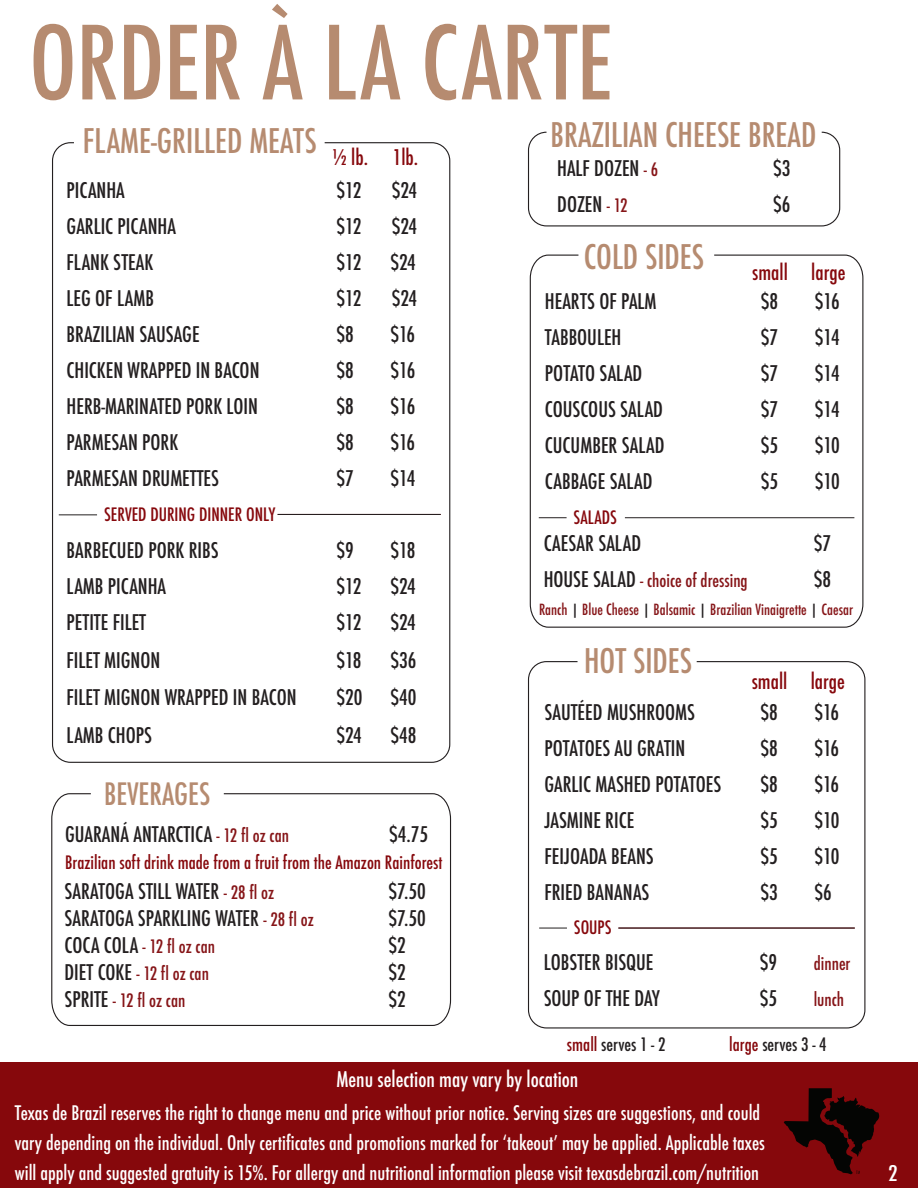
<style>
.page{position:relative;width:918px;height:1188px;background:#fff}
.page>*{position:absolute;margin:0;border:0;box-sizing:border-box;transform-origin:0 0}
.t1{font:500 condensed 99px "Futura";color:#b68b70}
.t2{font:500 condensed 33px "Futura";color:#b68b70}
.t3{font:500 condensed 30px "Futura";color:#b68b70}
.t4{font:500 condensed 21px "Futura";color:#231f20}
.t5{font:500 condensed 21px "Futura";color:#fff}
.t6{font:500 condensed 21px "Futura";color:#86080c}
.t7{font:500 condensed 21px "Futura";color:#fff;scale:1.1 1}
.t8{font:500 condensed 19.5px/30px "Futura";color:#fff}
.t9{font:500 condensed 18px "Futura";color:#861518}
.t10{font:500 condensed 18px "Futura";color:#86080c}
.t11{font:500 condensed 18px "Futura";color:#231f20}
.t12{font:500 condensed 15px "Futura";color:#861518}
.s1{font-size:18px;color:#861518}
.s2{font-size:21px;color:#231f20}
.s3{color:#231f20}
.s4{color:#86080c}
</style>
<div class="page">
<div style="left:0;top:1062px;width:918px;height:126px;background:#86080c"></div>
<svg style="left:784px;top:1088px;width:95px;height:86px"></svg>
<hr style="left:278px;top:514px;width:163px;height:1px;background:#231f20">
<hr style="left:618px;top:928px;width:237px;height:1px;background:#231f20">
<div style="left:528px;top:661px;width:337px;height:368px;border:1px solid #231f20;border-radius:18px"></div>
<svg style="left:529px;top:254px;width:335px;height:374px"></svg>
<div style="left:528px;top:132px;width:312px;height:94px;border:1px solid #231f20;border-radius:18px"></div>
<svg style="left:51px;top:793px;width:401px;height:233px"></svg>
<hr style="left:59px;top:515px;width:38px;height:1px;background:#231f20">
<svg style="left:539px;top:928px;width:28px;height:1px"></svg>
<hr style="left:625px;top:517px;width:229px;height:1px;background:#231f20">
<svg style="left:539px;top:517px;width:28px;height:1px"></svg>
<h1 class="t1" style="left:29px;top:4px;width:585px">ORDER À LA CARTE</h1>
<h2 class="t2" style="left:83px;top:121px;width:235px">FLAME-GRILLED MEATS</h2>
<p class="t4" style="left:67px;top:178px;width:60px">PICANHA</p>
<p class="t4" style="left:337px;top:178px;width:26px">$12</p>
<p class="t4" style="left:392px;top:178px;width:27px">$24</p>
<p class="t4" style="left:67px;top:214px;width:111px">GARLIC PICANHA</p>
<p class="t4" style="left:337px;top:214px;width:26px">$12</p>
<p class="t4" style="left:392px;top:214px;width:27px">$24</p>
<p class="t4" style="left:67px;top:250px;width:88px">FLANK STEAK</p>
<p class="t4" style="left:337px;top:250px;width:26px">$12</p>
<p class="t4" style="left:391px;top:250px;width:27px">$24</p>
<p class="t4" style="left:67px;top:286px;width:89px">LEG OF LAMB</p>
<p class="t4" style="left:337px;top:286px;width:26px">$12</p>
<p class="t4" style="left:392px;top:286px;width:27px">$24</p>
<p class="t4" style="left:67px;top:322px;width:135px">BRAZILIAN SAUSAGE</p>
<p class="t4" style="left:337px;top:322px;width:19px">$8</p>
<p class="t4" style="left:391px;top:322px;width:26px">$16</p>
<p class="t4" style="left:67px;top:358px;width:194px">CHICKEN WRAPPED IN BACON</p>
<p class="t4" style="left:337px;top:358px;width:19px">$8</p>
<p class="t4" style="left:391px;top:358px;width:26px">$16</p>
<p class="t4" style="left:67px;top:394px;width:193px">HERB-MARINATED PORK LOIN</p>
<p class="t4" style="left:337px;top:394px;width:19px">$8</p>
<p class="t4" style="left:391px;top:394px;width:26px">$16</p>
<p class="t4" style="left:67px;top:430px;width:113px">PARMESAN PORK</p>
<p class="t4" style="left:337px;top:430px;width:19px">$8</p>
<p class="t4" style="left:391px;top:430px;width:26px">$16</p>
<p class="t4" style="left:67px;top:466px;width:154px">PARMESAN DRUMETTES</p>
<p class="t4" style="left:337px;top:466px;width:19px">$7</p>
<p class="t4" style="left:391px;top:466px;width:26px">$14</p>
<p class="t6" style="left:332px;top:145px;width:88px">½ lb. 1lb.</p>
<p class="t10" style="left:104px;top:503px;width:173px">SERVED DURING DINNER ONLY</p>
<p class="t4" style="left:67px;top:538px;width:154px">BARBECUED PORK RIBS</p>
<p class="t4" style="left:337px;top:538px;width:19px">$9</p>
<p class="t4" style="left:391px;top:538px;width:26px">$18</p>
<p class="t4" style="left:67px;top:574px;width:101px">LAMB PICANHA</p>
<p class="t4" style="left:337px;top:574px;width:26px">$12</p>
<p class="t4" style="left:391px;top:574px;width:27px">$24</p>
<p class="t4" style="left:67px;top:610px;width:81px">PETITE FILET</p>
<p class="t4" style="left:337px;top:610px;width:26px">$12</p>
<p class="t4" style="left:391px;top:610px;width:27px">$24</p>
<p class="t4" style="left:67px;top:647px;width:95px">FILET MIGNON</p>
<p class="t4" style="left:337px;top:647px;width:26px">$18</p>
<p class="t4" style="left:391px;top:647px;width:28px">$36</p>
<p class="t4" style="left:67px;top:685px;width:231px">FILET MIGNON WRAPPED IN BACON</p>
<p class="t4" style="left:337px;top:685px;width:28px">$20</p>
<p class="t4" style="left:391px;top:685px;width:28px">$40</p>
<p class="t4" style="left:67px;top:722px;width:87px">LAMB CHOPS</p>
<p class="t4" style="left:337px;top:722px;width:27px">$24</p>
<p class="t4" style="left:391px;top:722px;width:28px">$48</p>
<h3 class="t3" style="left:104px;top:776px;width:108px">BEVERAGES</h3>
<p class="t4" style="left:65px;top:822px;width:226px">GUARANÁ ANTARCTICA <span class="s1">- 12 fl oz can</span></p>
<p class="t4" style="left:389px;top:822px;width:41px">$4.75</p>
<p class="t10" style="left:65px;top:852px;width:379px">Brazilian soft drink made from a fruit from the Amazon Rainforest</p>
<p class="t4" style="left:65px;top:879px;width:211px">SARATOGA STILL WATER <span class="s1">- 28 fl oz</span></p>
<p class="t4" style="left:389px;top:879px;width:39px">$7.50</p>
<p class="t4" style="left:65px;top:906px;width:251px">SARATOGA SPARKLING WATER <span class="s1">- 28 fl oz</span></p>
<p class="t4" style="left:389px;top:906px;width:39px">$7.50</p>
<p class="t9" style="left:65px;top:936px;width:152px"><span class="s2">COCA COLA</span> - 12 fl oz can</p>
<p class="t4" style="left:389px;top:933px;width:19px">$2</p>
<p class="t9" style="left:65px;top:963px;width:146px"><span class="s2">DIET COKE</span> - 12 fl oz can</p>
<p class="t4" style="left:389px;top:960px;width:19px">$2</p>
<p class="t9" style="left:65px;top:990px;width:122px"><span class="s2">SPRITE</span> - 12 fl oz can</p>
<p class="t4" style="left:389px;top:987px;width:19px">$2</p>
<h2 class="t2" style="left:551px;top:115px;width:267px">BRAZILIAN CHEESE BREAD</h2>
<p class="t4" style="left:557px;top:155px;width:102px">HALF DOZEN <span class="s1">- 6</span></p>
<p class="t4" style="left:773px;top:155px;width:19px">$3</p>
<p class="t4" style="left:557px;top:191px;width:72px">DOZEN <span class="s1">- 12</span></p>
<p class="t4" style="left:773px;top:191px;width:19px">$6</p>
<h2 class="t2" style="left:584px;top:237px;width:122px">COLD SIDES</h2>
<p class="t4" style="left:545px;top:289px;width:113px">HEARTS OF PALM</p>
<p class="t4" style="left:761px;top:289px;width:19px">$8</p>
<p class="t4" style="left:815px;top:289px;width:26px">$16</p>
<p class="t4" style="left:545px;top:325px;width:78px">TABBOULEH</p>
<p class="t4" style="left:761px;top:325px;width:19px">$7</p>
<p class="t4" style="left:815px;top:325px;width:26px">$14</p>
<p class="t4" style="left:545px;top:361px;width:99px">POTATO SALAD</p>
<p class="t4" style="left:761px;top:361px;width:19px">$7</p>
<p class="t4" style="left:815px;top:361px;width:26px">$14</p>
<p class="t4" style="left:545px;top:397px;width:120px">COUSCOUS SALAD</p>
<p class="t4" style="left:761px;top:397px;width:19px">$7</p>
<p class="t4" style="left:815px;top:397px;width:26px">$14</p>
<p class="t4" style="left:545px;top:433px;width:121px">CUCUMBER SALAD</p>
<p class="t4" style="left:761px;top:433px;width:19px">$5</p>
<p class="t4" style="left:815px;top:433px;width:27px">$10</p>
<p class="t4" style="left:545px;top:469px;width:109px">CABBAGE SALAD</p>
<p class="t4" style="left:761px;top:469px;width:19px">$5</p>
<p class="t4" style="left:815px;top:469px;width:27px">$10</p>
<p class="t6" style="left:752px;top:260px;width:95px">small large</p>
<p class="t10" style="left:574px;top:507px;width:45px">SALADS</p>
<p class="t4" style="left:544px;top:531px;width:99px">CAESAR SALAD</p>
<p class="t4" style="left:814px;top:531px;width:19px">$7</p>
<p class="t9" style="left:544px;top:570px;width:206px"><span class="s2">HOUSE SALAD</span> - choice of dressing</p>
<p class="t4" style="left:814px;top:567px;width:19px">$8</p>
<p class="t12" style="left:539px;top:601px;width:315px">Ranch <span class="s3">|</span> Blue Cheese <span class="s3">|</span> Balsamic <span class="s3">|</span> Brazilian Vinaigrette <span class="s3">|</span> Caesar</p>
<h2 class="t2" style="left:584px;top:641px;width:110px">HOT SIDES</h2>
<p class="t4" style="left:544px;top:700px;width:152px">SAUTÉED MUSHROOMS</p>
<p class="t4" style="left:760px;top:700px;width:19px">$8</p>
<p class="t4" style="left:814px;top:700px;width:26px">$16</p>
<p class="t4" style="left:544px;top:736px;width:142px">POTATOES AU GRATIN</p>
<p class="t4" style="left:760px;top:736px;width:19px">$8</p>
<p class="t4" style="left:814px;top:736px;width:26px">$16</p>
<p class="t4" style="left:544px;top:772px;width:178px">GARLIC MASHED POTATOES</p>
<p class="t4" style="left:760px;top:772px;width:19px">$8</p>
<p class="t4" style="left:814px;top:772px;width:26px">$16</p>
<p class="t4" style="left:544px;top:808px;width:91px">JASMINE RICE</p>
<p class="t4" style="left:760px;top:808px;width:19px">$5</p>
<p class="t4" style="left:814px;top:808px;width:27px">$10</p>
<p class="t4" style="left:544px;top:844px;width:111px">FEIJOADA BEANS</p>
<p class="t4" style="left:760px;top:844px;width:19px">$5</p>
<p class="t4" style="left:814px;top:844px;width:27px">$10</p>
<p class="t4" style="left:544px;top:880px;width:106px">FRIED BANANAS</p>
<p class="t4" style="left:760px;top:880px;width:19px">$3</p>
<p class="t4" style="left:814px;top:880px;width:19px">$6</p>
<p class="t6" style="left:752px;top:669px;width:95px">small large</p>
<p class="t10" style="left:574px;top:917px;width:39px">SOUPS</p>
<p class="t4" style="left:544px;top:950px;width:111px">LOBSTER BISQUE</p>
<p class="t4" style="left:760px;top:950px;width:19px">$9</p>
<p class="t9" style="left:814px;top:952px;width:38px">dinner</p>
<p class="t4" style="left:544px;top:986px;width:118px">SOUP OF THE DAY</p>
<p class="t4" style="left:760px;top:986px;width:19px">$5</p>
<p class="t9" style="left:814px;top:988px;width:32px">lunch</p>
<p class="t11" style="left:567px;top:1033px;width:100px"><span class="s4">small</span> serves 1 - 2</p>
<p class="t11" style="left:729px;top:1033px;width:99px"><span class="s4">large</span> serves 3 - 4</p>
<p class="t5" style="left:337px;top:1067px;width:243px">Menu selection may vary by location</p>
<p class="t8" style="left:15px;top:1097px;width:751px">Texas de Brazil reserves the right to change menu and price without prior notice. Serving sizes are suggestions, and could vary depending on the individual. Only certificates and promotions marked for ʻtakeoutʼ may be applied. Applicable taxes will apply and suggested gratuity is 15%. For allergy and nutritional information please visit texasdebrazil.com/nutrition</p>
<p class="t7" style="left:888px;top:1160px;width:10px">2</p>
</div>
